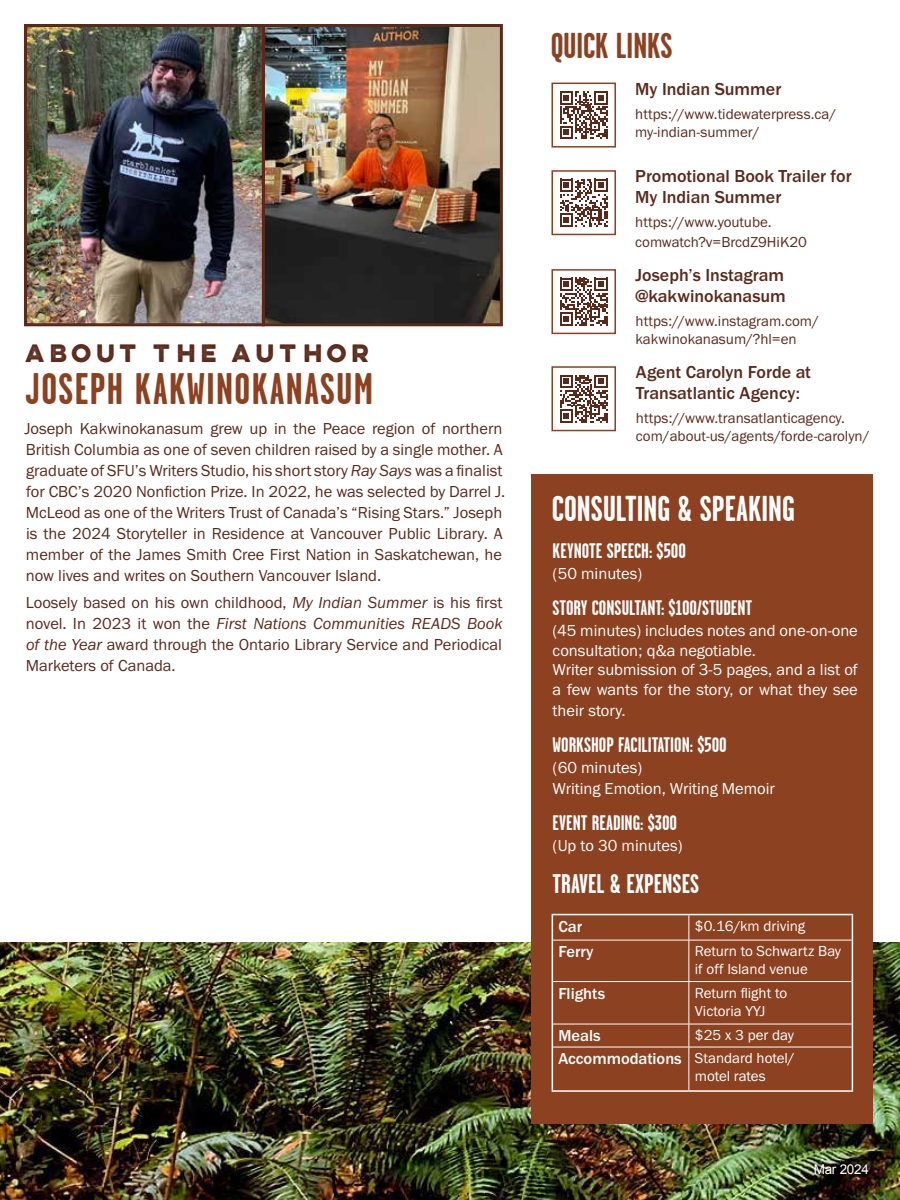
<style>
.page{position:relative;width:900px;height:1200px;background:#fff}
.page>*{position:absolute;margin:0;border:0;box-sizing:border-box;transform-origin:0 0}
.t1{font:700 44.25px "Garage Gothic";letter-spacing:.03em;color:#8c4120}
.t2{font:700 36px "Garage Gothic";color:#fff}
.t3{font:700 36px "Garage Gothic";color:#8c4120}
.t4{font:700 27px "Garage Gothic";color:#fff}
.t5{font:700 22.5px "Lulo One";color:#5b291a}
.t6{font:700 21px "Garage Gothic";color:#fff}
.t7{font:500 18px/21px "Franklin Gothic URW";color:#5b291a}
.t8{font:16.5px/21px "Franklin Gothic URW Boo";color:#5b291a}
.t9{font:16.5px/19.5px "Franklin Gothic URW Boo";color:#fff}
.t10{font:16.5px "Franklin Gothic URW Boo Ita";color:#5b291a}
.t11{font:500 16.5px "Franklin Gothic URW";color:#fff}
.t12{font:15px/18px "Franklin Gothic URW Boo";color:#5b291a}
.t13{font:15px/18px "Franklin Gothic URW Boo";color:#fff}
.t14{font:13.5px "Arial";letter-spacing:-.02em;color:#fff}
.s1{font-family:"Franklin Gothic URW Boo Ita"}
.s2{font-family:"Franklin Gothic URW Boo"}
.s3{font-family:"Franklin Gothic URW Boo";font-weight:400;font-size:15px}
</style>
<div class="page">
<img style="left:0;top:942px;width:900px;height:258px">
<div style="left:532px;top:475px;width:341px;height:649px;background:#8c4120"></div>
<img style="left:28px;top:28px;width:471px;height:294px">
<div style="left:24px;top:24px;width:241px;height:302px;border:3px solid #5b291a"></div>
<div style="left:262px;top:24px;width:241px;height:302px;border:3px solid #5b291a"></div>
<svg style="left:560px;top:91px;width:48px;height:48px"></svg>
<div style="left:551px;top:83px;width:65px;height:65px;border:2px solid #8c4120"></div>
<svg style="left:560px;top:278px;width:48px;height:48px"></svg>
<div style="left:551px;top:269px;width:65px;height:65px;border:2px solid #8c4120"></div>
<svg style="left:560px;top:375px;width:48px;height:48px"></svg>
<div style="left:551px;top:366px;width:65px;height:65px;border:2px solid #8c4120"></div>
<svg style="left:560px;top:179px;width:48px;height:48px"></svg>
<div style="left:551px;top:170px;width:65px;height:65px;border:2px solid #8c4120"></div>
<svg style="left:553px;top:915px;width:299px;height:175px"></svg>
<hr style="left:689px;top:940px;width:1px;height:41px;background:#fff">
<hr style="left:553px;top:981px;width:136px;height:1px;background:#fff">
<hr style="left:689px;top:981px;width:163px;height:1px;background:#fff">
<hr style="left:689px;top:982px;width:1px;height:42px;background:#fff">
<hr style="left:553px;top:1024px;width:136px;height:1px;background:#fff">
<hr style="left:689px;top:1024px;width:163px;height:1px;background:#fff">
<svg style="left:689px;top:1024px;width:1px;height:23px"></svg>
<hr style="left:553px;top:1047px;width:136px;height:1px;background:#fff">
<hr style="left:689px;top:1047px;width:163px;height:1px;background:#fff">
<hr style="left:689px;top:1047px;width:1px;height:43px;background:#fff">
<svg style="left:689px;top:915px;width:1px;height:25px"></svg>
<hr style="left:553px;top:940px;width:136px;height:1px;background:#fff">
<hr style="left:689px;top:940px;width:163px;height:1px;background:#fff">
<hr style="left:552px;top:914px;width:137px;height:1px;background:#fff">
<svg style="left:552px;top:915px;width:1px;height:25px"></svg>
<hr style="left:689px;top:914px;width:164px;height:1px;background:#fff">
<svg style="left:852px;top:915px;width:1px;height:25px"></svg>
<hr style="left:552px;top:940px;width:1px;height:42px;background:#fff">
<hr style="left:852px;top:940px;width:1px;height:42px;background:#fff">
<hr style="left:552px;top:982px;width:1px;height:42px;background:#fff">
<hr style="left:852px;top:982px;width:1px;height:42px;background:#fff">
<svg style="left:552px;top:1024px;width:1px;height:23px"></svg>
<svg style="left:852px;top:1024px;width:1px;height:23px"></svg>
<hr style="left:552px;top:1047px;width:1px;height:43px;background:#fff">
<hr style="left:852px;top:1047px;width:1px;height:43px;background:#fff">
<hr style="left:552px;top:1090px;width:137px;height:2px;background:#fff">
<hr style="left:689px;top:1090px;width:164px;height:2px;background:#fff">
<h3 class="t5" style="left:25px;top:335px;width:350px">ABOUT THE AUTHOR</h3>
<h1 class="t1" style="left:25px;top:365px;width:349px">JOSEPH KAKWINOKANASUM</h1>
<p class="t8" style="left:24px;top:418px;width:483px">Joseph Kakwinokanasum grew up in the Peace region of northern British Columbia as one of seven children raised by a single mother. A graduate of SFU’s Writers Studio, his short story <span class="s1">Ray Says</span> was a finalist for CBC’s 2020 Nonfiction Prize. In 2022, he was selected by Darrel J.<br>McLeod as one of the Writers Trust of Canada’s “Rising Stars.” Joseph is the 2024 Storyteller in Residence at Vancouver Public Library. A member of the James Smith Cree First Nation in Saskatchewan, he now lives and writes on Southern Vancouver Island.</p>
<p class="t8" style="left:26px;top:592px;width:478px">Loosely based on his own childhood, <span class="s1">My Indian Summer</span> is his first</p>
<p class="t10" style="left:26px;top:613px;width:478px"><span class="s2">novel. In 2023 it won the</span> First Nations Communities READS Book</p>
<p class="t8" style="left:26px;top:634px;width:478px"><span class="s1">of the Year</span> award through the Ontario Library Service and Periodical<br>Marketers of Canada.</p>
<h2 class="t3" style="left:551px;top:27px;width:124px">QUICK LINKS</h2>
<p class="t7" style="left:635px;top:78px;width:148px">My Indian Summer</p>
<p class="t12" style="left:635px;top:104px;width:202px">https://www.tidewaterpress.ca/ my-indian-summer/</p>
<p class="t7" style="left:635px;top:165px;width:218px">Promotional Book Trailer for<br>My Indian Summer</p>
<p class="t12" style="left:635px;top:212px;width:173px;line-height:19.5px">https://www.youtube. comwatch?v=BrcdZ9HiK20</p>
<p class="t7" style="left:636px;top:264px;width:152px">Joseph’s Instagram @kakwinokanasum</p>
<p class="t12" style="left:636px;top:312px;width:185px">https://www.instagram.com/ kakwinokanasum/?hl=en</p>
<p class="t7" style="left:636px;top:361px;width:177px">Agent Carolyn Forde at<br>Transatlantic Agency:</p>
<p class="t12" style="left:636px;top:409px;width:235px">https://www.transatlanticagency. com/about-us/agents/forde-carolyn/</p>
<h2 class="t2" style="left:552px;top:490px;width:245px">CONSULTING &amp; SPEAKING</h2>
<p class="t6" style="left:553px;top:540px;width:135px">KEYNOTE SPEECH: $500</p>
<p class="t9" style="left:553px;top:563px;width:91px">(50 minutes)</p>
<p class="t6" style="left:553px;top:597px;width:201px">STORY CONSULTANT: $100/STUDENT</p>
<p class="t9" style="left:553px;top:620px;width:307px">(45 minutes) includes notes and one-on-one consultation; q&amp;a negotiable.<br>Writer submission of 3-5 pages, and a list of a few wants for the story, or what they see</p>
<p class="t9" style="left:553px;top:701px;width:74px">their story.</p>
<p class="t6" style="left:553px;top:734px;width:176px">WORKSHOP FACILITATION: $500</p>
<p class="t9" style="left:553px;top:757px;width:224px;line-height:21px">(60 minutes)<br>Writing Emotion, Writing Memoir</p>
<p class="t6" style="left:553px;top:812px;width:126px">EVENT READING: $300</p>
<p class="t9" style="left:553px;top:836px;width:132px">(Up to 30 minutes)</p>
<h3 class="t4" style="left:553px;top:869px;width:148px">TRAVEL &amp; EXPENSES</h3>
<p class="t11" style="left:558px;top:916px;width:25px">Car</p>
<p class="t13" style="left:695px;top:916px;width:112px">$0.16/km driving</p>
<p class="t11" style="left:558px;top:941px;width:37px">Ferry</p>
<p class="t13" style="left:695px;top:941px;width:148px">Return to Schwartz Bay if off Island venue</p>
<p class="t11" style="left:558px;top:983px;width:48px">Flights</p>
<p class="t13" style="left:695px;top:983px;width:94px">Return flight to<br>Victoria YYJ</p>
<p class="t11" style="left:558px;top:1025px;width:44px">Meals</p>
<p class="t13" style="left:695px;top:1026px;width:101px">$25 x 3 per day</p>
<p class="t11" style="left:558px;top:1048px;width:238px">Accommodations <span class="s3">Standard hotel/</span></p>
<p class="t13" style="left:695px;top:1067px;width:72px">motel rates</p>
<p class="t14" style="left:814px;top:1161px;width:57px">Mar 2024</p>
</div>
